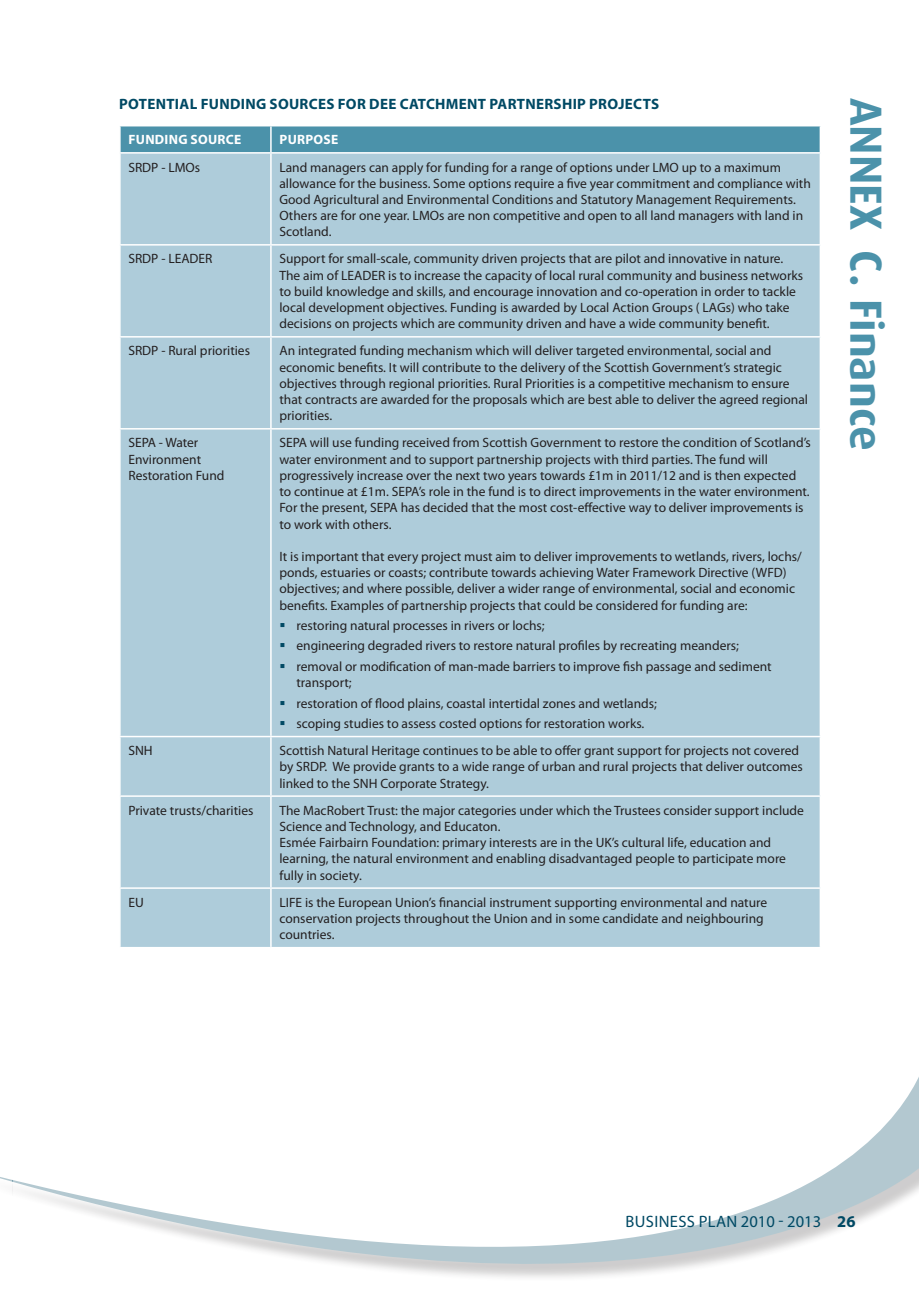
<style>
.page{position:relative;width:919px;height:1289px;background:#fff}
.page>*{position:absolute;margin:0;border:0;box-sizing:border-box;transform-origin:0 0}
.t1{font:700 45px "Dax";color:#4b92aa}
.t2{font:16.5px "Myriad Pro";color:#004964}
.t3{font:700 15px "Myriad Pro";letter-spacing:.02em;color:#004964}
.t4{font:13.5px/16.2px "Myriad Pro";color:#231f20}
.t5{font:700 13.5px "Myriad Pro";letter-spacing:.02em;color:#fff}
.s1{font-weight:700}
</style>
<div class="page">
<svg style="left:0;top:1177px;width:13px;height:15px"></svg>
<svg style="left:13px;top:1079px;width:905px;height:199px"></svg>
<div style="left:121px;top:126px;width:698px;height:26px;background:#4b92aa"></div>
<div style="left:121px;top:154px;width:698px;height:792px;background:#aeccda"></div>
<hr style="left:270px;top:126px;width:2px;height:26px;background:#fff">
<hr style="left:270px;top:154px;width:2px;height:90px;background:#fff">
<hr style="left:119px;top:244px;width:152px;height:1px;background:#fff">
<hr style="left:271px;top:244px;width:550px;height:1px;background:#fff">
<hr style="left:270px;top:245px;width:2px;height:91px;background:#fff">
<hr style="left:119px;top:336px;width:152px;height:1px;background:#fff">
<hr style="left:271px;top:336px;width:550px;height:1px;background:#fff">
<hr style="left:270px;top:337px;width:2px;height:91px;background:#fff">
<hr style="left:119px;top:428px;width:152px;height:1px;background:#fff">
<hr style="left:271px;top:428px;width:550px;height:1px;background:#fff">
<hr style="left:270px;top:429px;width:2px;height:306px;background:#fff">
<hr style="left:119px;top:735px;width:152px;height:2px;background:#fff">
<hr style="left:271px;top:735px;width:550px;height:2px;background:#fff">
<hr style="left:270px;top:737px;width:2px;height:58px;background:#fff">
<hr style="left:119px;top:795px;width:152px;height:1px;background:#fff">
<hr style="left:271px;top:795px;width:550px;height:1px;background:#fff">
<hr style="left:270px;top:796px;width:2px;height:91px;background:#fff">
<hr style="left:119px;top:887px;width:152px;height:1px;background:#fff">
<hr style="left:271px;top:887px;width:550px;height:1px;background:#fff">
<hr style="left:270px;top:888px;width:2px;height:58px;background:#fff">
<svg style="left:280px;top:623px;width:4px;height:4px"></svg>
<svg style="left:280px;top:643px;width:4px;height:4px"></svg>
<svg style="left:280px;top:664px;width:4px;height:4px"></svg>
<svg style="left:280px;top:700px;width:4px;height:4px"></svg>
<svg style="left:280px;top:721px;width:4px;height:4px"></svg>
<p class="t3" style="left:119px;top:94px;width:541px">POTENTIAL FUNDING SOURCES FOR DEE CATCHMENT PARTNERSHIP PROJECTS</p>
<p class="t5" style="left:128px;top:131px;width:114px">FUNDING SOURCE</p>
<p class="t5" style="left:279px;top:131px;width:60px">PURPOSE</p>
<p class="t4" style="left:128px;top:159px;width:73px">SRDP - LMOs</p>
<p class="t4" style="left:279px;top:159px;width:533px">Land managers can apply for funding for a range of options under LMO up to a maximum allowance for the business. Some options require a five year commitment and compliance with Good Agricultural and Environmental Conditions and Statutory Management Requirements.<br>Others are for one year. LMOs are non competitive and open to all land managers with land in Scotland.</p>
<p class="t4" style="left:128px;top:251px;width:86px">SRDP - LEADER</p>
<p class="t4" style="left:279px;top:251px;width:525px">Support for small-scale, community driven projects that are pilot and innovative in nature.<br>The aim of LEADER is to increase the capacity of local rural community and business networks to build knowledge and skills, and encourage innovation and co-operation in order to tackle local development objectives. Funding is awarded by Local Action Groups ( LAGs) who take decisions on projects which are community driven and have a wide community benefit.</p>
<p class="t4" style="left:128px;top:342px;width:123px">SRDP - Rural priorities</p>
<p class="t4" style="left:279px;top:342px;width:530px">An integrated funding mechanism which will deliver targeted environmental, social and economic benefits. It will contribute to the delivery of the Scottish Government’s strategic objectives through regional priorities. Rural Priorities is a competitive mechanism to ensure that contracts are awarded for the proposals which are best able to deliver the agreed regional priorities.</p>
<p class="t4" style="left:128px;top:434px;width:98px">SEPA - Water<br>Environment<br>Restoration Fund</p>
<p class="t4" style="left:279px;top:434px;width:533px">SEPA will use funding received from Scottish Government to restore the condition of Scotland’s water environment and to support partnership projects with third parties. The fund will progressively increase over the next two years towards £1m in 2011/12 and is then expected to continue at £1m. SEPA’s role in the fund is to direct improvements in the water environment.<br>For the present, SEPA has decided that the most cost-effective way to deliver improvements is to work with others.</p>
<p class="t4" style="left:279px;top:548px;width:524px">It is important that every project must aim to deliver improvements to wetlands, rivers, lochs/ ponds, estuaries or coasts; contribute towards achieving Water Framework Directive (WFD) objectives; and where possible, deliver a wider range of environmental, social and economic benefits. Examples of partnership projects that could be considered for funding are:</p>
<p class="t4" style="left:296px;top:615px;width:476px;line-height:20.4px">restoring natural processes in rivers or lochs;<br>engineering degraded rivers to restore natural profiles by recreating meanders; removal or modification of man-made barriers to improve fish passage and sediment</p>
<p class="t4" style="left:296px;top:672px;width:362px;line-height:20.4px">transport;<br>restoration of flood plains, coastal intertidal zones and wetlands; scoping studies to assess costed options for restoration works.</p>
<p class="t4" style="left:128px;top:742px;width:26px">SNH</p>
<p class="t4" style="left:279px;top:742px;width:525px">Scottish Natural Heritage continues to be able to offer grant support for projects not covered by SRDP. We provide grants to a wide range of urban and rural projects that deliver outcomes linked to the SNH Corporate Strategy.</p>
<p class="t4" style="left:128px;top:802px;width:127px">Private trusts/charities</p>
<p class="t4" style="left:279px;top:802px;width:526px">The MacRobert Trust: the major categories under which the Trustees consider support include Science and Technology, and Educaton.<br>Esmée Fairbairn Foundation: primary interests are in the UK’s cultural life, education and learning, the natural environment and enabling disadvantaged people to participate more fully in society.</p>
<p class="t4" style="left:128px;top:893px;width:17px">EU</p>
<p class="t4" style="left:279px;top:893px;width:489px">LIFE is the European Union’s financial instrument supporting environmental and nature conservation projects throughout the Union and in some candidate and neighbouring countries.</p>
<h1 class="t1" style="left:891px;top:98px;width:134px;rotate:90deg">Annex</h1>
<h1 class="t1" style="left:891px;top:250px;width:201px;rotate:90deg">C. Finance</h1>
<p class="t2" style="left:625px;top:1211px;width:10px">business</p>
<p class="t2" style="left:698px;top:1211px;width:11px">plan</p>
<p class="t2" style="left:741px;top:1211px;width:116px">2010 - 2013 <span class="s1">26</span></p>
</div>
